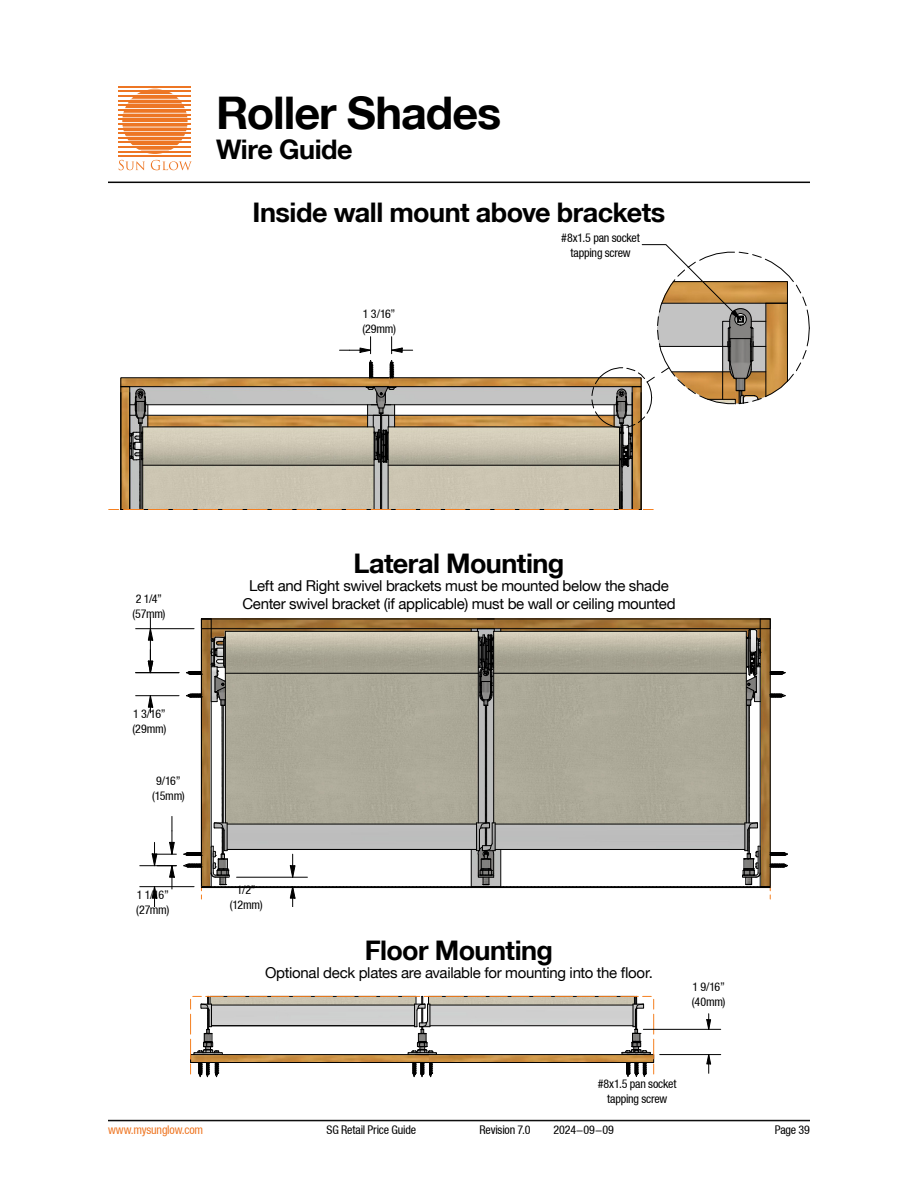
<style>
.page{position:relative;width:918px;height:1188px;background:#fff}
.page>*{position:absolute;margin:0;border:0;box-sizing:border-box;transform-origin:0 0}
.t1{font:700 45px "Helvetica Neue LT";letter-spacing:-.025em;color:#000}
.t2{font:700 27px "Helvetica Neue LT";letter-spacing:-.02em;color:#000}
.t3{font:15px/18px "Helvetica Neue LT";letter-spacing:-.02em;color:#000;text-align:center}
.t4{font:condensed 12px/15px "Helvetica Neue LT";letter-spacing:-.015em;color:#000}
.t5{font:condensed 12px "Helvetica Neue LT";letter-spacing:-.015em;color:#ee7623}
</style>
<div class="page">
<svg style="left:122px;top:89px;width:66px;height:65px"></svg>
<hr style="left:119px;top:86px;width:72px;height:2px;background:#ed7624">
<hr style="left:119px;top:91px;width:72px;height:1px;background:#ed7624">
<hr style="left:119px;top:95px;width:72px;height:2px;background:#ed7624">
<hr style="left:119px;top:100px;width:72px;height:1px;background:#ed7624">
<hr style="left:119px;top:105px;width:72px;height:1px;background:#ed7624">
<hr style="left:119px;top:109px;width:72px;height:2px;background:#ed7624">
<hr style="left:119px;top:114px;width:72px;height:1px;background:#ed7624">
<hr style="left:119px;top:119px;width:72px;height:1px;background:#ed7624">
<hr style="left:119px;top:123px;width:72px;height:2px;background:#ed7624">
<hr style="left:119px;top:128px;width:72px;height:1px;background:#ed7624">
<hr style="left:119px;top:132px;width:72px;height:2px;background:#ed7624">
<hr style="left:119px;top:137px;width:72px;height:1px;background:#ed7624">
<hr style="left:119px;top:142px;width:72px;height:1px;background:#ed7624">
<hr style="left:119px;top:146px;width:72px;height:2px;background:#ed7624">
<hr style="left:119px;top:151px;width:72px;height:1px;background:#ed7624">
<hr style="left:119px;top:156px;width:72px;height:1px;background:#ed7624">
<svg style="left:119px;top:160px;width:26px;height:10px"></svg>
<svg style="left:151px;top:160px;width:41px;height:10px"></svg>
<hr style="left:108px;top:182px;width:702px;height:1px;background:#000">
<hr style="left:108px;top:1120px;width:702px;height:1px;background:#000">
<hr style="left:108px;top:1121px;width:702px;height:1px;background:#000">
<svg style="left:109px;top:244px;width:701px;height:266px"></svg>
<img style="left:183px;top:621px;width:600px;height:201px">
<hr style="left:225px;top:673px;width:1px;height:150px;background:#000">
<hr style="left:478px;top:673px;width:1px;height:150px;background:#000">
<hr style="left:493px;top:673px;width:1px;height:150px;background:#000">
<hr style="left:746px;top:673px;width:1px;height:150px;background:#000">
<hr style="left:494px;top:631px;width:252px;height:1px;background:#000">
<hr style="left:494px;top:673px;width:252px;height:1px;background:#000">
<div style="left:477px;top:619px;width:294px;height:10px;border:1px solid #000"></div>
<div style="left:201px;top:619px;width:10px;height:268px;border:1px solid #000"></div>
<div style="left:760px;top:619px;width:11px;height:268px;border:1px solid #000"></div>
<svg style="left:770px;top:694px;width:16px;height:4px"></svg>
<hr style="left:486px;top:705px;width:1px;height:118px;background:#000">
<hr style="left:485px;top:705px;width:1px;height:118px;background:#000">
<hr style="left:223px;top:705px;width:1px;height:118px;background:#000">
<hr style="left:222px;top:705px;width:1px;height:118px;background:#000">
<hr style="left:749px;top:705px;width:1px;height:118px;background:#000">
<hr style="left:748px;top:705px;width:1px;height:118px;background:#000">
<svg style="left:746px;top:629px;width:15px;height:77px"></svg>
<svg style="left:770px;top:671px;width:16px;height:5px"></svg>
<svg style="left:186px;top:618px;width:315px;height:88px;background:#a39985"></svg>
<svg style="left:183px;top:822px;width:605px;height:84px"></svg>
<hr style="left:237px;top:877px;width:70px;height:1px;background:#000">
<hr style="left:136px;top:628px;width:58px;height:1px;background:#000">
<svg style="left:148px;top:618px;width:5px;height:56px"></svg>
<svg style="left:148px;top:696px;width:5px;height:17px"></svg>
<hr style="left:136px;top:672px;width:43px;height:1px;background:#000">
<hr style="left:136px;top:695px;width:43px;height:1px;background:#000">
<svg style="left:151px;top:816px;width:25px;height:90px"></svg>
<hr style="left:140px;top:865px;width:36px;height:1px;background:#000">
<hr style="left:140px;top:886px;width:54px;height:1px;background:#000">
<svg style="left:190px;top:996px;width:464px;height:81px"></svg>
<svg style="left:706px;top:1055px;width:5px;height:18px"></svg>
<svg style="left:706px;top:1014px;width:5px;height:15px"></svg>
<hr style="left:660px;top:1054px;width:61px;height:1px;background:#000">
<hr style="left:643px;top:1029px;width:78px;height:1px;background:#000">
<h1 class="t1" style="left:216px;top:85px;width:287px">Roller Shades</h1>
<h2 class="t2" style="left:216px;top:133px;width:138px">Wire Guide</h2>
<h2 class="t2" style="left:253px;top:195px;width:414px">Inside wall mount above brackets</h2>
<p class="t4" style="left:362px;top:306px;width:35px">1 3/16” (29mm)</p>
<p class="t4" style="left:561px;top:231px;width:80px;text-align:center">#8x1.5 pan socket tapping screw</p>
<p class="t4" style="left:132px;top:591px;width:35px">2 1/4” (57mm)</p>
<p class="t4" style="left:133px;top:706px;width:35px">1 3/16” (29mm)</p>
<p class="t4" style="left:152px;top:773px;width:34px;text-align:center">9/16” (15mm)</p>
<h2 class="t2" style="left:354px;top:546px;width:212px">Lateral Mounting</h2>
<p class="t3" style="left:242px;top:576px;width:435px">Left and Right swivel brackets must be mounted below the shade<br>Center swivel bracket (if applicable) must be wall or ceiling mounted</p>
<p class="t4" style="left:136px;top:888px;width:35px">1 1/16” (27mm)</p>
<p class="t4" style="left:230px;top:882px;width:34px;text-align:center">1/2” (12mm)</p>
<h2 class="t2" style="left:365px;top:933px;width:190px">Floor Mounting</h2>
<p class="t3" style="left:265px;top:963px;width:389px">Optional deck plates are available for mounting into the floor.</p>
<p class="t4" style="left:692px;top:979px;width:35px">1 9/16” (40mm)</p>
<p class="t4" style="left:598px;top:1077px;width:80px;text-align:center">#8x1.5 pan socket tapping screw</p>
<p class="t5" style="left:108px;top:1123px;width:97px">www.mysunglow.com</p>
<p class="t4" style="left:326px;top:1122px;width:91px">SG Retail Price Guide</p>
<p class="t4" style="left:480px;top:1122px;width:53px">Revision 7.0</p>
<p class="t4" style="left:554px;top:1122px;width:62px">2024-09-09</p>
<p class="t4" style="left:775px;top:1122px;width:37px">Page 39</p>
</div>
